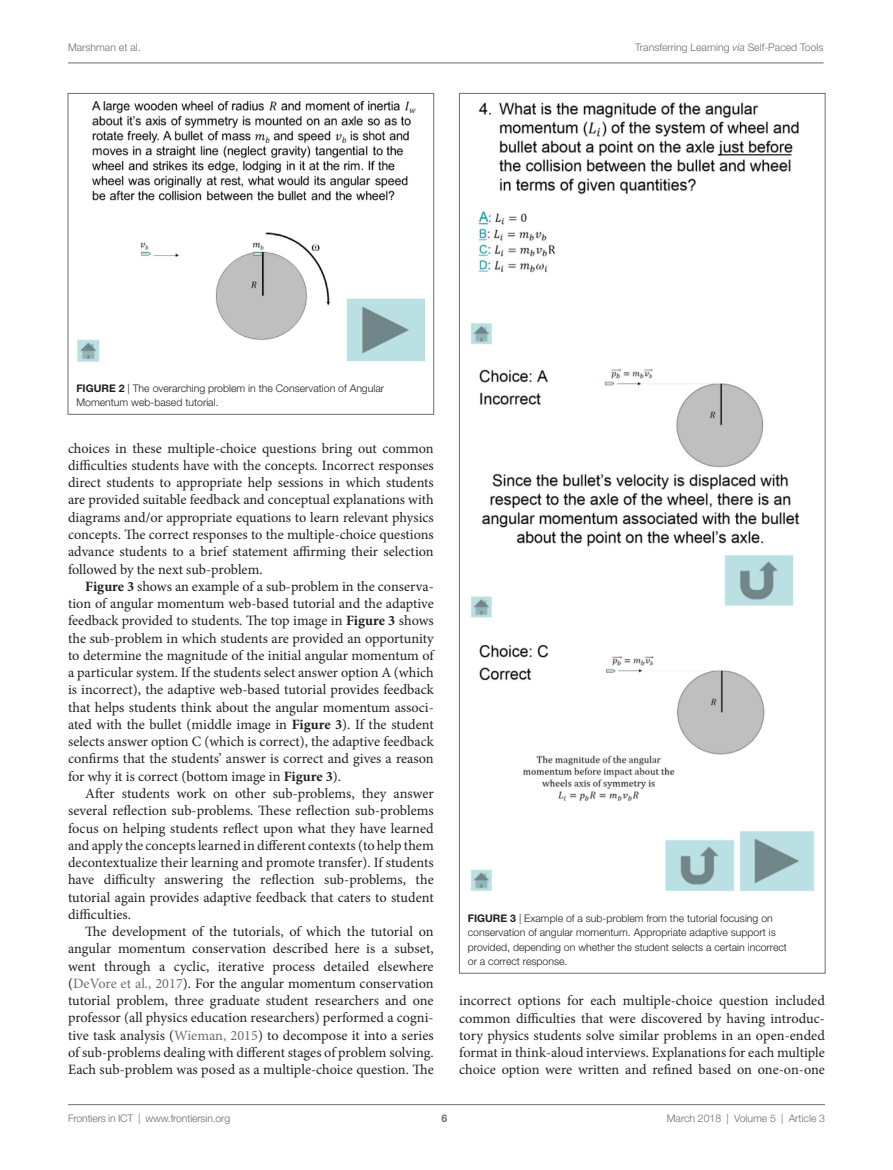
<style>
.page{position:relative;width:893px;height:1170px;background:#fff}
.page>*{position:absolute;margin:0;border:0;box-sizing:border-box;transform-origin:0 0}
.t1{font:14.25px/17.2px "Minion Pro";color:#231f20;text-align:justify}
.t2{font:300 10.5px/14.2px "Helvetica Neue LT Std";color:#231f20}
.t3{font:300 10.5px "Helvetica Neue LT Std";color:#6c6d70}
.t4{font:700 10.5px "Helvetica Neue LT Std";color:#6c6d70}
.s1{font-style:italic}
.s2{font-weight:700}
.s3{color:#6c6d70}
</style>
<div class="page">
<img style="left:470px;top:102px;width:345px;height:789px">
<img style="left:78px;top:102px;width:346px;height:259px">
<div style="left:68px;top:93px;width:366px;height:321px;border:1px solid #6c6d70"></div>
<hr style="left:68px;top:63px;width:756px;height:1px;background:#6c6d70">
<hr style="left:68px;top:1104px;width:757px;height:1px;background:#6c6d70">
<p class="t3" style="left:68px;top:41px;width:74px">Marshman et al.</p>
<p class="t3" style="left:635px;top:41px;width:190px">Transferring Learning <span class="s1">via</span> Self-Paced Tools</p>
<p class="t2" style="left:76px;top:380px;width:309px"><span class="s2">FIG URE 2</span> | The overarching problem in the Conservation of Angular<br>Momentum web-based tutorial.</p>
<p class="t1" style="left:68px;top:439px;width:367px">choices in these multiple-choice questions bring out common difficulties students have with the concepts. Incorrect responses direct students to appropriate help sessions in which students are provided suitable feedback and conceptual explanations with diagrams and/or appropriate equations to learn relevant physics concepts. The correct responses to the multiple-choice questions advance students to a brief statement affirming their selection followed by the next sub-problem.</p>
<p class="t1" style="left:68px;top:577px;width:367px;text-indent:17px"><span class="s2">Figure 3</span> shows an example of a sub-problem in the conserva&shy;tion of angular momentum web-based tutorial and the adaptive feedback provided to students. The top image in <span class="s2">Figure 3</span> shows the sub-problem in which students are provided an opportunity to determine the magnitude of the initial angular momentum of a particular system. If the students select answer option A (which is incorrect), the adaptive web-based tutorial provides feedback that helps students think about the angular momentum associ&shy;ated with the bullet (middle image in <span class="s2">Figure 3</span>). If the student selects answer option C (which is correct), the adaptive feedback confirms that the students’ answer is correct and gives a reason for why it is correct (bottom image in <span class="s2">Figure 3</span>).</p>
<p class="t1" style="left:68px;top:784px;width:367px;text-indent:17px">After students work on other sub-problems, they answer several reflection sub-problems. These reflection sub-problems focus on helping students reflect upon what they have learned and apply the concepts learned in different contexts (to help them decontextualize their learning and promote transfer). If students have difficulty answering the reflection sub-problems, the tutorial again provides adaptive feedback that caters to student difficulties.</p>
<p class="t1" style="left:68px;top:922px;width:367px;text-indent:17px">The development of the tutorials, of which the tutorial on angular momentum conservation described here is a subset, went through a cyclic, iterative process detailed elsewhere (<span class="s3">DeVore et al., 2017</span>). For the angular momentum conservation tutorial problem, three graduate student researchers and one professor (all physics education researchers) performed a cogni&shy;tive task analysis (<span class="s3">Wieman, 2015</span>) to decompose it into a series of sub-problems dealing with different stages of problem solving.<br>Each sub-problem was posed as a multiple-choice question. The</p>
<p class="t2" style="left:468px;top:910px;width:321px"><span class="s2">FIG URE 3</span> | Example of a sub-problem from the tutorial focusing on conservation of angular momentum. Appropriate adaptive support is provided, depending on whether the student selects a certain incorrect or a correct response.</p>
<p class="t1" style="left:459px;top:992px;width:367px">incorrect options for each multiple-choice question included common difficulties that were discovered by having introduc&shy;tory physics students solve similar problems in an open-ended format in think-aloud interviews. Explanations for each multiple choice option were written and refined based on one-on-one</p>
<p class="t3" style="left:68px;top:1111px;width:164px">Frontiers in ICT | www.frontiersin.org</p>
<p class="t3" style="left:667px;top:1111px;width:160px">March 2018 | Volume 5 | Article 3</p>
<p class="t4" style="left:441px;top:1111px;width:7px">6</p>
</div>
